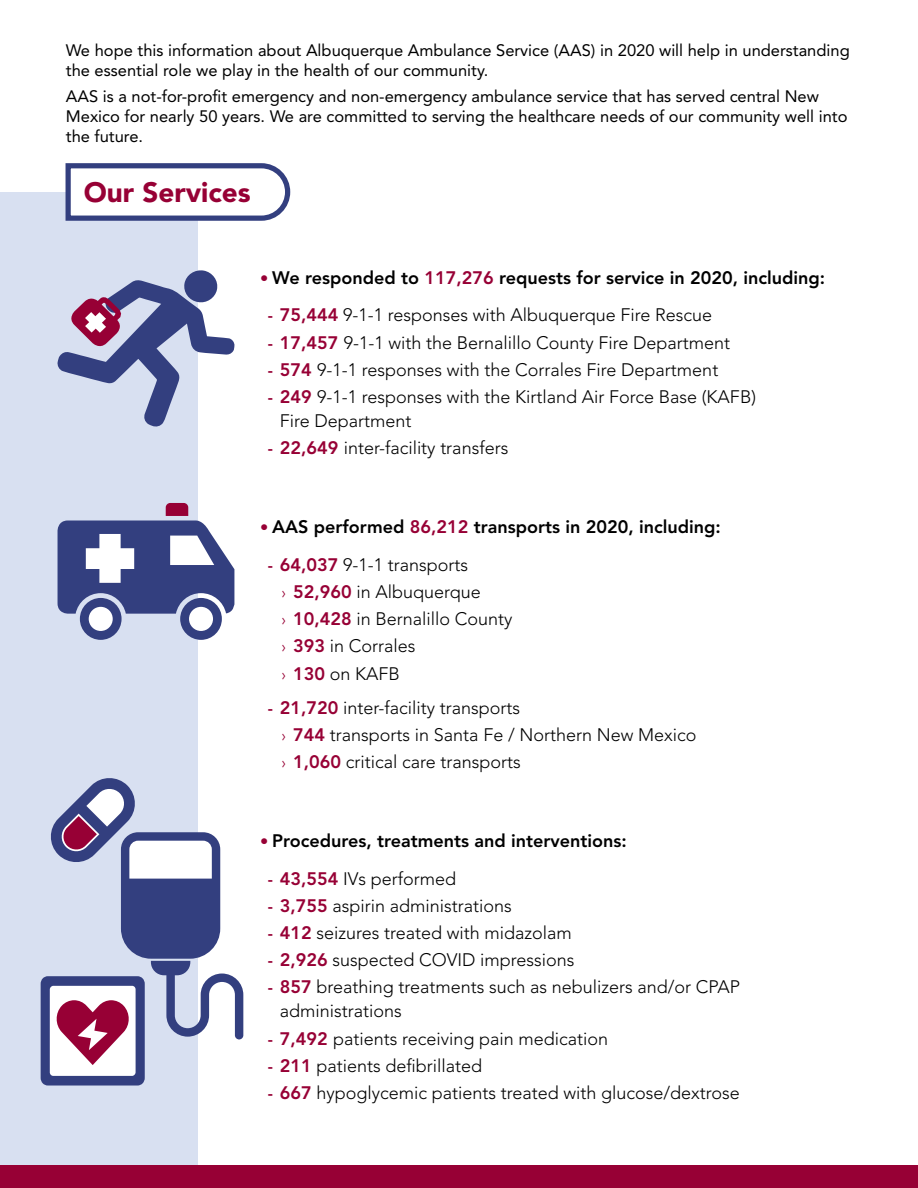
<style>
.page{position:relative;width:918px;height:1188px;background:#fff}
.page>*{position:absolute;margin:0;border:0;box-sizing:border-box;transform-origin:0 0}
.t1{font:900 27.9px "Avenir LT Std";color:#970035}
.t2{font:300 18px/27.3px "Avenir LT Std";color:#000}
.t3{font:800 18px "Avenir LT Std";color:#000}
.t4{font:16.5px/19.8px "Avenir LT Std";color:#000}
.s1{font-size:16.5px;color:#970035}
.s2{color:#970035}
.s3{font-weight:800;font-size:16.5px;color:#970035}
.s4{font-weight:800;color:#970035}
</style>
<div class="page">
<div style="left:0;top:192px;width:198px;height:973px;background:#d8e0f1"></div>
<div style="left:0;top:1165px;width:918px;height:23px;background:#970035"></div>
<svg style="left:57px;top:270px;width:178px;height:157px"></svg>
<div style="left:80px;top:598px;width:42px;height:42px;background:#333f7f;border-radius:50%"></div>
<div style="left:89px;top:607px;width:24px;height:24px;background:#fff;border-radius:50%"></div>
<div style="left:180px;top:598px;width:42px;height:42px;background:#333f7f;border-radius:50%"></div>
<div style="left:189px;top:607px;width:24px;height:24px;background:#fff;border-radius:50%"></div>
<svg style="left:58px;top:503px;width:176px;height:111px"></svg>
<svg style="left:65px;top:163px;width:226px;height:58px"></svg>
<svg style="left:41px;top:778px;width:202px;height:308px"></svg>
<p class="t4" style="left:66px;top:41px;width:785px">We hope this information about Albuquerque Ambulance Service (AAS) in 2020 will help in understanding the essential role we play in the health of our community.</p>
<p class="t4" style="left:66px;top:87px;width:783px">AAS is a not-for-profit emergency and non-emergency ambulance service that has served central New<br>Mexico for nearly 50 years. We are committed to serving the healthcare needs of our community well into the future.</p>
<h1 class="t1" style="left:84px;top:176px;width:169px">Our Services</h1>
<p class="t3" style="left:260px;top:267px;width:566px"><span class="s1">•</span> We responded to <span class="s2">117,276</span> requests for service in 2020, including:</p>
<p class="t2" style="left:268px;top:302px;width:446px"><span class="s3">-</span> <span class="s4">75,444</span> 9-1-1 responses with Albuquerque Fire Rescue</p>
<p class="t2" style="left:268px;top:329px;width:464px"><span class="s3">-</span> <span class="s4">17,457</span> 9-1-1 with the Bernalillo County Fire Department</p>
<p class="t2" style="left:268px;top:356px;width:452px"><span class="s3">-</span> <span class="s4">574</span> 9-1-1 responses with the Corrales Fire Department</p>
<p class="t2" style="left:280px;top:385px;width:478px;line-height:24px;text-indent:-12px"><span class="s3">-</span> <span class="s4">249</span> 9-1-1 responses with the Kirtland Air Force Base (KAFB)<br>Fire Department</p>
<p class="t2" style="left:268px;top:435px;width:242px"><span class="s3">-</span> <span class="s4">22,649</span> inter-facility transfers</p>
<p class="t3" style="left:260px;top:516px;width:462px"><span class="s1">•</span> AAS performed <span class="s2">86,212</span> transports in 2020, including:</p>
<p class="t2" style="left:281px;top:551px;width:233px;text-indent:-14px"><span class="s3">-</span> <span class="s4">64,037</span> 9-1-1 transports<br><span class="s1">›</span> <span class="s4">52,960</span> in Albuquerque<br><span class="s1">›</span> <span class="s4">10,428</span> in Bernalillo County <span class="s1">›</span> <span class="s4">393</span> in Corrales<br><span class="s1">›</span> <span class="s4">130</span> on KAFB</p>
<p class="t2" style="left:281px;top:694px;width:417px;text-indent:-14px"><span class="s3">-</span> <span class="s4">21,720</span> inter-facility transports<br><span class="s1">›</span> <span class="s4">744</span> transports in Santa Fe / Northern New Mexico <span class="s1">›</span> <span class="s4">1,060</span> critical care transports</p>
<p class="t3" style="left:260px;top:830px;width:368px"><span class="s1">•</span> Procedures, treatments and interventions:</p>
<p class="t2" style="left:268px;top:865px;width:190px"><span class="s3">-</span> <span class="s4">43,554</span> IVs performed</p>
<p class="t2" style="left:268px;top:892px;width:245px"><span class="s3">-</span> <span class="s4">3,755</span> aspirin administrations</p>
<p class="t2" style="left:268px;top:919px;width:306px"><span class="s3">-</span> <span class="s4">412</span> seizures treated with midazolam</p>
<p class="t2" style="left:268px;top:946px;width:308px"><span class="s3">-</span> <span class="s4">2,926</span> suspected COVID impressions</p>
<p class="t2" style="left:280px;top:975px;width:462px;line-height:24px;text-indent:-12px"><span class="s3">-</span> <span class="s4">857</span> breathing treatments such as nebulizers and/or CPAP administrations</p>
<p class="t2" style="left:268px;top:1025px;width:342px"><span class="s3">-</span> <span class="s4">7,492</span> patients receiving pain medication</p>
<p class="t2" style="left:268px;top:1052px;width:216px"><span class="s3">-</span> <span class="s4">211</span> patients defibrillated</p>
<p class="t2" style="left:268px;top:1079px;width:474px"><span class="s3">-</span> <span class="s4">667</span> hypoglycemic patients treated with glucose/dextrose</p>
</div>
